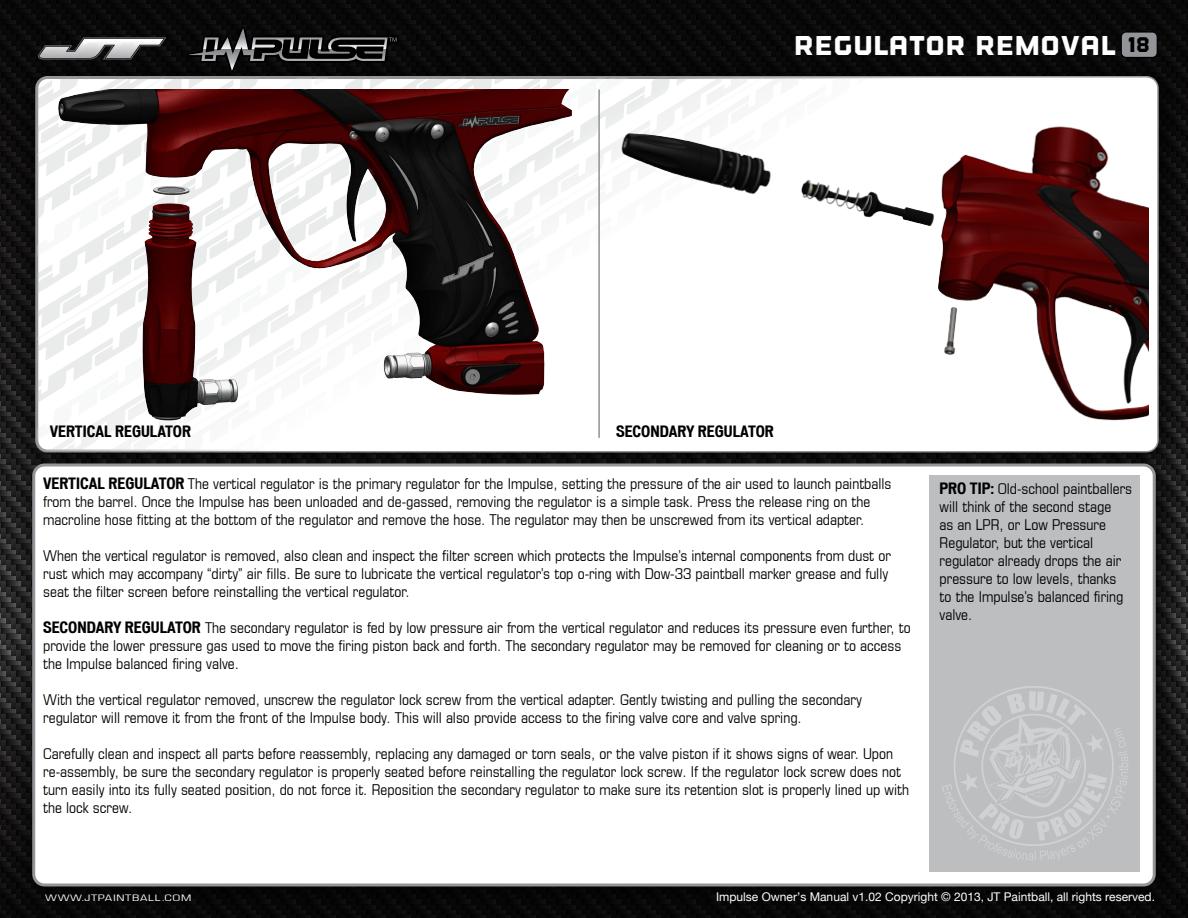
<style>
.page{position:relative;width:1188px;height:918px;background:#090809}
.page>*{position:absolute;margin:0;border:0;box-sizing:border-box;transform-origin:0 0}
.t1{font:27px "Outage Cut";color:#fff}
.t2{font:21px "Outage Cut";color:#000}
.t3{font:condensed 15px/18px "Eurostile";color:#000}
.t4{font:700 condensed 15px "Vonnes";color:#000}
.t5{font:12px "Helvetica Neue";color:#fff}
.t6{font:condensed 9px "Eurostile";letter-spacing:.05em;color:#fff;scale:1.43 1}
.s1{font-family:"Vonnes";font-weight:700}
</style>
<div class="page">
<img style="left:0;top:22px;width:1188px;height:392px">
<img style="left:0;top:414px;width:1188px;height:504px">
<div style="left:34px;top:465px;width:1120px;height:420px;background:#fff;border-radius:11px"></div>
<div style="left:32px;top:463px;width:1124px;height:423px;border:3px solid #939598;border-radius:11px"></div>
<svg style="left:37px;top:78px;width:1120px;height:373px;background:#f9f9f9"></svg>
<div style="left:930px;top:475px;width:210px;height:397px;background:#bcbec0"></div>
<svg style="left:38px;top:27px;width:140px;height:33px"></svg>
<svg style="left:942px;top:686px;width:186px;height:175px"></svg>
<svg style="left:187px;top:26px;width:211px;height:46px"></svg>
<div style="left:1121px;top:32px;width:36px;height:25px;background:#939598;border-radius:5px"></div>
<div style="left:1121px;top:31px;width:37px;height:27px;border:1px solid #000;border-radius:5px"></div>
<hr style="left:598px;top:90px;width:2px;height:347px;background:#8f9194">
<img style="left:616px;top:89px;width:533px;height:349px">
<img style="left:48px;top:89px;width:532px;height:344px">
<h1 class="t1" style="left:794px;top:30px;width:323px">REGULATOR REMOVAL</h1>
<h2 class="t2" style="left:1128px;top:32px;width:24px">18</h2>
<p class="t4" style="left:50px;top:423px;width:142px">VERTICAL REGU LATOR</p>
<p class="t4" style="left:616px;top:423px;width:158px">SECONDARY REGU LATOR</p>
<p class="t3" style="left:43px;top:474px;width:850px"><span class="s1">VERTICAL REGULATOR</span> The vertical regulator is the primary regulator for the Impulse, setting the pressure of the air used to launch paintballs from the barrel. Once the Impulse has been unloaded and de-gassed, removing the regulator is a simple task. Press the release ring on the macroline hose fitting at the bottom of the regulator and remove the hose. The regulator may then be unscrewed from its vertical adapter.</p>
<p class="t3" style="left:43px;top:546px;width:849px">When the vertical regulator is removed, also clean and inspect the filter screen which protects the Impulse’s internal components from dust or rust which may accompany “dirty” air fills. Be sure to lubricate the vertical regulator’s top o-ring with Dow-33 paintball marker grease and fully seat the filter screen before reinstalling the vertical regulator.</p>
<p class="t3" style="left:43px;top:618px;width:869px"><span class="s1">SECONDARY REGULATOR</span> The secondary regulator is fed by low pressure air from the vertical regulator and reduces its pressure even further, to provide the lower pressure gas used to move the firing piston back and forth. The secondary regulator may be removed for cleaning or to access the Impulse balanced firing valve.</p>
<p class="t3" style="left:43px;top:690px;width:820px">With the vertical regulator removed, unscrew the regulator lock screw from the vertical adapter. Gently twisting and pulling the secondary regulator will remove it from the front of the Impulse body. This will also provide access to the firing valve core and valve spring.</p>
<p class="t3" style="left:43px;top:744px;width:867px">Carefully clean and inspect all parts before reassembly, replacing any damaged or torn seals, or the valve piston if it shows signs of wear. Upon re-assembly, be sure the secondary regulator is properly seated before reinstalling the regulator lock screw. If the regulator lock screw does not turn easily into its fully seated position, do not force it. Reposition the secondary regulator to make sure its retention slot is properly lined up with the lock screw.</p>
<p class="t3" style="left:940px;top:480px;width:194px"><span class="s1">PRO TIP:</span> Old-school paintballers will think of the second stage<br>as an LPR, or Low Pressure<br>Regulator, but the vertical regulator already drops the air pressure to low levels, thanks<br>to the Impulse’s balanced firing valve.</p>
<p class="t6" style="left:45px;top:892px;width:104px">WWW.JTPAINTBALL.COM</p>
<p class="t5" style="left:716px;top:890px;width:440px">Impulse Owner’s Manual v1.02 Copyright © 2013, JT Paintball, all rights reserved.</p>
</div>
